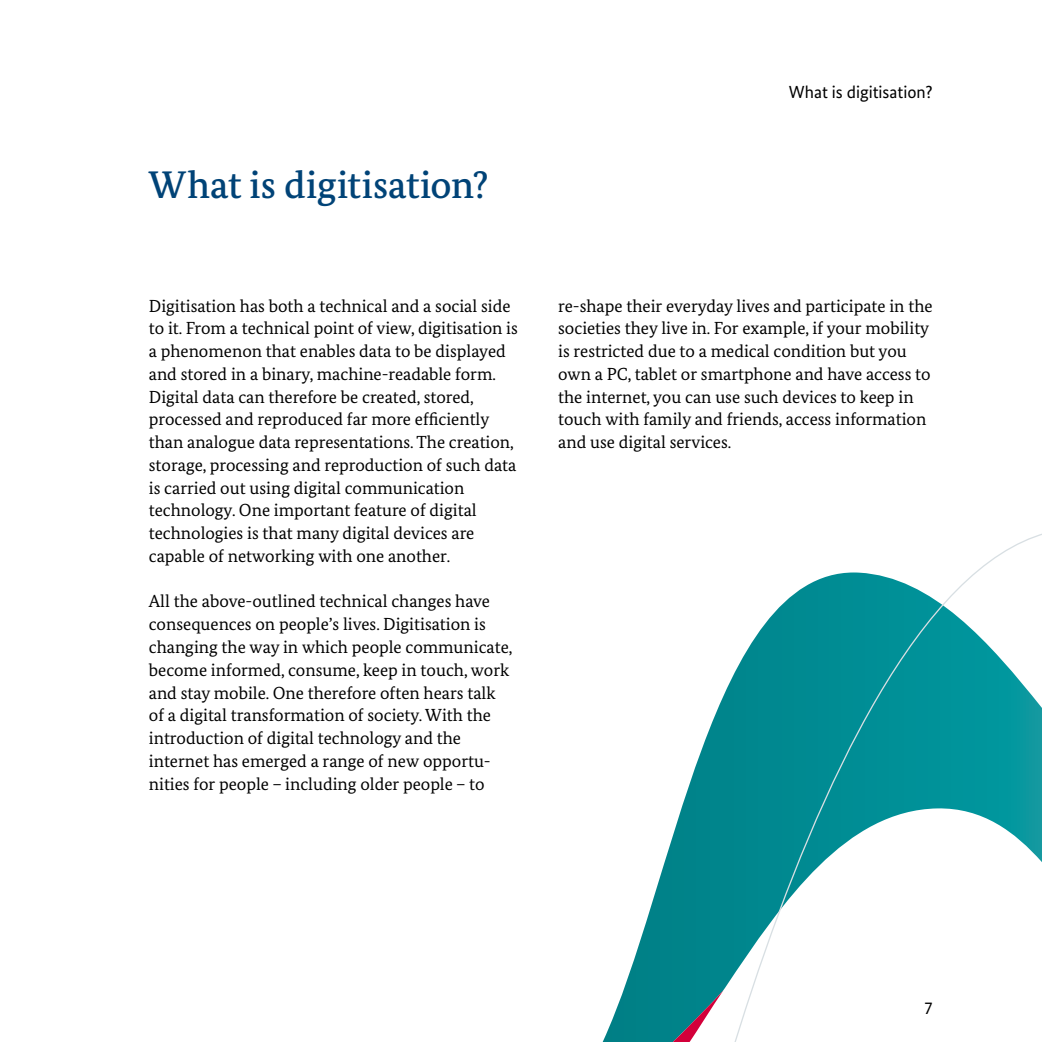
<style>
.page{position:relative;width:1042px;height:1042px;background:#fff}
.page>*{position:absolute;margin:0;border:0;box-sizing:border-box;transform-origin:0 0}
.t1{font:500 38.5px "Bundes Serif";letter-spacing:.005em;color:#004377}
.t2{font:17.5px/22.8px "Bundes Serif";color:#000}
.t3{font:17.5px "Bundes Sans";color:#000}
</style>
<div class="page">
<svg style="left:602px;top:900px;width:51px;height:142px"></svg>
<svg style="left:653px;top:534px;width:389px;height:508px"></svg>
<h1 class="t1" style="left:149px;top:161px;width:341px">What is digitisation?</h1>
<p class="t2" style="left:149px;top:294px;width:370px">Digitisation has both a technical and a social side to it. From a technical point of view, digitisation is a phenomenon that enables data to be displayed and stored in a binary, machine-readable form.<br>Digital data can therefore be created, stored, processed and reproduced far more efficiently than analogue data representations. The creation, storage, processing and reproduction of such data is carried out using digital communication technology. One important feature of digital technologies is that many digital devices are capable of networking with one another.</p>
<p class="t2" style="left:149px;top:590px;width:365px">All the above-outlined technical changes have consequences on people’s lives. Digitisation is changing the way in which people communicate, become informed, consume, keep in touch, work and stay mobile. One therefore often hears talk of a digital transformation of society. With the introduction of digital technology and the internet has emerged a range of new opportu&shy;nities for people – including older people – to</p>
<p class="t3" style="left:789px;top:82px;width:145px">What is digitisation?</p>
<p class="t2" style="left:558px;top:294px;width:376px">re-shape their everyday lives and participate in the societies they live in. For example, if your mobility is restricted due to a medical condition but you own a PC, tablet or smartphone and have access to the internet, you can use such devices to keep in touch with family and friends, access information and use digital services.</p>
<p class="t3" style="left:924px;top:998px;width:10px">7</p>
</div>
